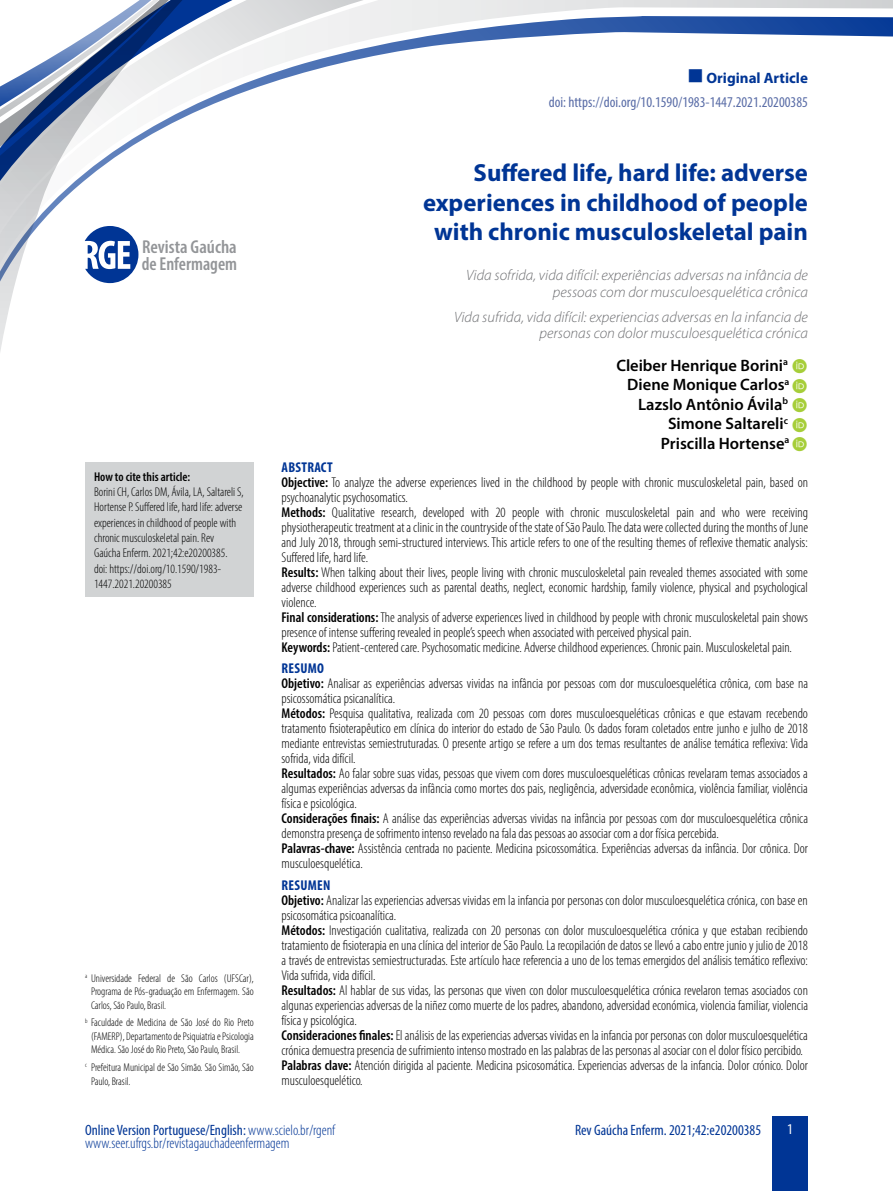
<style>
.page{position:relative;width:893px;height:1191px;background:#fff}
.page>*{position:absolute;margin:0;border:0;box-sizing:border-box;transform-origin:0 0}
.t1{font:700 24.75px/29.7px "Myriad Pro";color:#003595;text-align:right}
.t2{font:600 condensed 18.75px/16.6px "Myriad Pro";color:#939598}
.t3{font:600 16.5px/19.5px "Myriad Pro";color:#000;text-align:right}
.t4{font:italic 300 15px/16.5px "Myriad Pro";color:#6d6e71;text-align:right}
.t5{font:condensed 15px "Myriad Pro";color:#003595}
.t6{font:condensed 15px "Myriad Pro";color:#5a6da7}
.t7{font:300 condensed 15px "Myriad Pro";color:#003595}
.t8{font:700 15px "Myriad Pro";color:#003595}
.t9{font:condensed 15px "Myriad Pro";color:#fff}
.t10{font:300 condensed 14.25px/15px "Myriad Pro";color:#000}
.t11{font:300 condensed 12.75px/15.3px "Myriad Pro";color:#000}
.t12{font:600 condensed 12.75px "Myriad Pro";color:#000}
.t13{font:300 condensed 11.25px/13.5px "Myriad Pro";color:#000;text-align:justify}
.s1{font-weight:700;color:#003595}
.s2{font-weight:600}
.s3{font-weight:300}
</style>
<div class="page">
<svg style="left:202px;top:0;width:691px;height:109px"></svg>
<svg style="left:0;top:0;width:202px;height:352px"></svg>
<div style="left:772px;top:1116px;width:36px;height:75px;background:#003595"></div>
<svg style="left:85px;top:226px;width:53px;height:57px"></svg>
<div style="left:85px;top:462px;width:169px;height:135px;background:#d1d3d4"></div>
<svg style="left:689px;top:69px;width:13px;height:14px"></svg>
<p class="t8" style="left:706px;top:68px;width:103px">Original Article</p>
<h2 class="t2" style="left:142px;top:238px;width:97px">Revista Gaúcha de Enfermagem</h2>
<p class="t12" style="left:94px;top:468px;width:98px">How to cite this article:</p>
<p class="t11" style="left:94px;top:484px;width:151px">Borini CH, Carlos DM, Ávila, LA, Saltareli S, Hortense P. Suffered life, hard life: adverse experiences in childhood of people with chronic musculoskeletal pain. Rev Gaúcha Enferm. 2021;42:e20200385. doi: https://doi.org/10.1590/1983- 1447.2021.20200385</p>
<p class="t13" style="left:91px;top:971px;width:164px;text-indent:-6px"><sup>a</sup> Universidade Federal de São Carlos (UFSCar), Programa de Pós-graduação em Enfermagem. São Carlos, São Paulo, Brasil.</p>
<p class="t13" style="left:91px;top:1015px;width:164px;text-indent:-6px"><sup>b</sup> Faculdade de Medicina de São José do Rio Preto (FAMERP), Departamento de Psiquiatria e Psicologia Médica. São José do Rio Preto, São Paulo, Brasil.</p>
<p class="t13" style="left:91px;top:1060px;width:164px;text-indent:-6px"><sup>c</sup> Prefeitura Municipal de São Simão. São Simão, São<br>Paulo, Brasil.</p>
<p class="t6" style="left:549px;top:93px;width:261px">doi: https://doi.org/10.1590/1983-1447.2021.20200385</p>
<h1 class="t1" style="left:423px;top:157px;width:386px">Suffered life, hard life: adverse experiences in childhood of people with chronic musculoskeletal pain</h1>
<p class="t4" style="left:466px;top:267px;width:343px">Vida sofrida, vida difícil: experiências adversas na infância de pessoas com dor musculoesquelética crônica</p>
<p class="t4" style="left:454px;top:308px;width:355px">Vida sufrida, vida difícil: experiencias adversas en la infancia de personas con dolor musculoesquelética crónica</p>
<p class="t3" style="left:616px;top:355px;width:175px">Cleiber Henrique Borini<sup>a<br></sup>Diene Monique Carlos<sup>a<br></sup>Lazslo Antônio Ávila<sup>b<br></sup>Simone Saltareli<sup>c<br></sup>Priscilla Hortense<sup>a</sup></p>
<p class="t10" style="left:281px;top:459px;width:528px"><span class="s1">ABSTRACT<br></span><span class="s2">Objective:</span> To analyze the adverse experiences lived in the childhood by people with chronic musculoskeletal pain, based on psychoanalytic psychosomatics.<br><span class="s2">Methods:</span> Qualitative research, developed with 20 people with chronic musculoskeletal pain and who were receiving physiotherapeutic treatment at a clinic in the countryside of the state of São Paulo. The data were collected during the months of June and July 2018, through semi-structured interviews. This article refers to one of the resulting themes of reflexive thematic analysis:<br>Suffered life, hard life.<br><span class="s2">Results:</span> When talking about their lives, people living with chronic musculoskeletal pain revealed themes associated with some adverse childhood experiences such as parental deaths, neglect, economic hardship, family violence, physical and psychological violence.<br><span class="s2">Final considerations:</span> The analysis of adverse experiences lived in childhood by people with chronic musculoskeletal pain shows presence of intense suffering revealed in people’s speech when associated with perceived physical pain.<br><span class="s2">Keywords:</span> Patient-centered care. Psychosomatic medicine. Adverse childhood experiences. Chronic pain. Musculoskeletal pain.</p>
<p class="t10" style="left:281px;top:661px;width:528px"><span class="s1">RESUMO<br></span><span class="s2">Objetivo:</span> Analisar as experiências adversas vividas na infância por pessoas com dor musculoesquelética crônica, com base na psicossomática psicanalítica.<br><span class="s2">Métodos:</span> Pesquisa qualitativa, realizada com 20 pessoas com dores musculoesqueléticas crônicas e que estavam recebendo tratamento fisioterapêutico em clínica do interior do estado de São Paulo. Os dados foram coletados entre junho e julho de 2018 mediante entrevistas semiestruturadas. O presente artigo se refere a um dos temas resultantes de análise temática reflexiva: Vida sofrida, vida difícil.<br><span class="s2">Resultados:</span> Ao falar sobre suas vidas, pessoas que vivem com dores musculoesqueléticas crônicas revelaram temas associados a algumas experiências adversas da infância como mortes dos pais, negligência, adversidade econômica, violência familiar, violência física e psicológica.<br><span class="s2">Considerações finais:</span> A análise das experiências adversas vividas na infância por pessoas com dor musculoesquelética crônica demonstra presença de sofrimento intenso revelado na fala das pessoas ao associar com a dor física percebida.<br><span class="s2">Palavras-chave:</span> Assistência centrada no paciente. Medicina psicossomática. Experiências adversas da infância. Dor crônica. Dor musculoesquelética.</p>
<p class="t10" style="left:281px;top:877px;width:528px"><span class="s1">RESUMEN<br></span><span class="s2">Objetivo:</span> Analizar las experiencias adversas vividas em la infancia por personas con dolor musculoesquelética crónica, con base en psicosomática psicoanalítica.<br><span class="s2">Métodos:</span> Investigación cualitativa, realizada con 20 personas con dolor musculoesquelética crónica y que estaban recibiendo tratamiento de fisioterapia en una clínica del interior de São Paulo. La recopilación de datos se llevó a cabo entre junio y julio de 2018 a través de entrevistas semiestructuradas. Este artículo hace referencia a uno de los temas emergidos del análisis temático reflexivo:<br>Vida sufrida, vida difícil.<br><span class="s2">Resultados:</span> Al hablar de sus vidas, las personas que viven con dolor musculoesquelética crónica revelaron temas asociados con algunas experiencias adversas de la niñez como muerte de los padres, abandono, adversidad económica, violencia familiar, violencia física y psicológica.<br><span class="s2">Consideraciones finales:</span> El análisis de las experiencias adversas vividas en la infancia por personas con dolor musculoesquelética crónica demuestra presencia de sufrimiento intenso mostrado en las palabras de las personas al asociar con el dolor físico percibido.<br><span class="s2">Palabras clave:</span> Atención dirigida al paciente. Medicina psicosomática. Experiencias adversas de la infancia. Dolor crónico. Dolor musculoesquelético.</p>
<p class="t5" style="left:85px;top:1121px;width:252px">Online Version Portuguese/English: <span class="s3">www.scielo.br/rgenf</span></p>
<p class="t7" style="left:85px;top:1134px;width:206px">www.seer.ufrgs.br/revistagauchadeenfermagem</p>
<p class="t5" style="left:575px;top:1121px;width:188px">Rev Gaúcha Enferm. 2021;42:e20200385</p>
<p class="t9" style="left:787px;top:1120px;width:7px">1</p>
</div>
